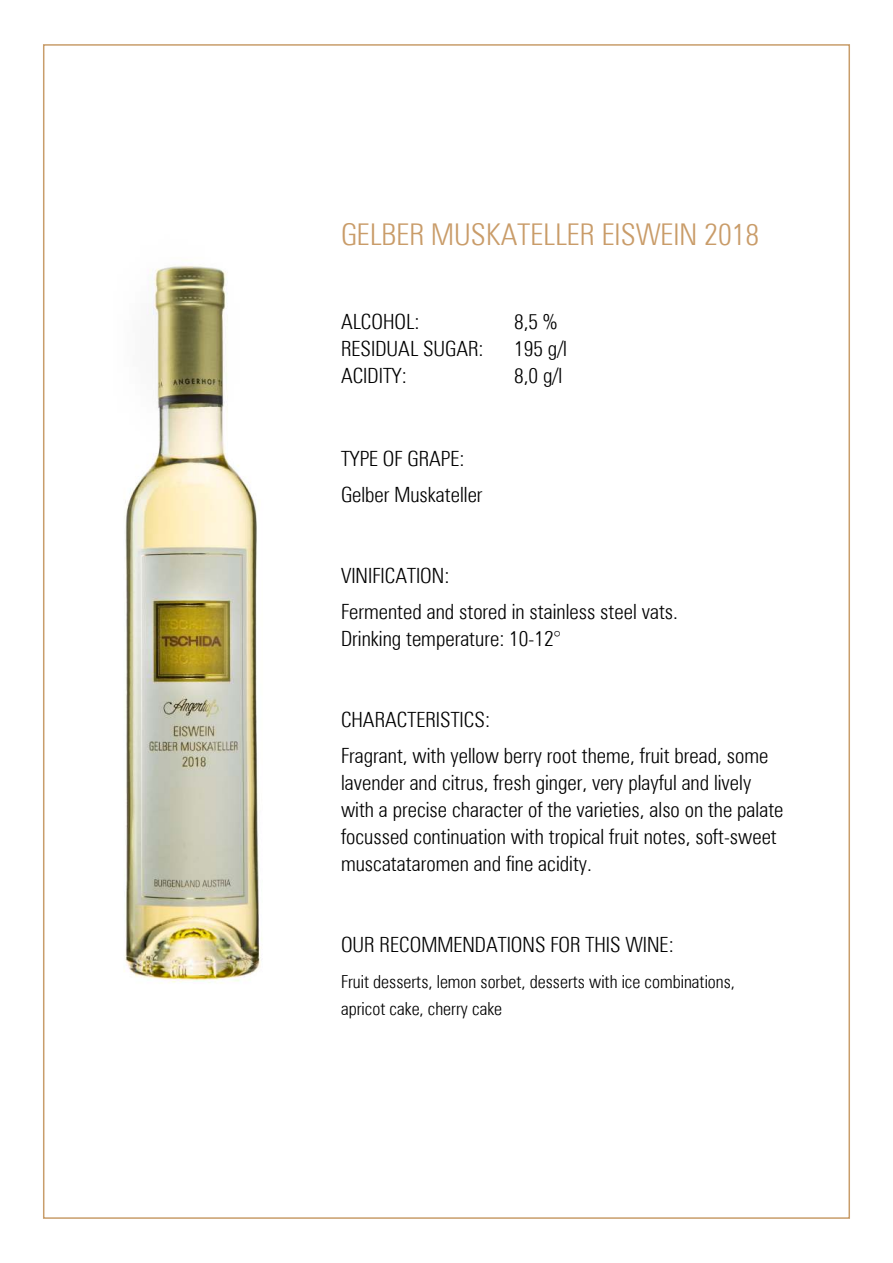
<style>
.page{position:relative;width:893px;height:1263px;background:#fff}
.page>*{position:absolute;margin:0;border:0;box-sizing:border-box;transform-origin:0 0}
.t1{font:300 condensed 30px "Zurich BT";color:#c99c69}
.t2{font:300 condensed 21px/27px "Zurich BT";color:#000}
.t3{font:300 condensed 18px/27px "Zurich BT";color:#000}
</style>
<div class="page">
<img style="left:124px;top:265px;width:138px;height:719px">
<h1 class="t1" style="left:341px;top:216px;width:420px">GELBER MUSKATELLER EISWEIN 2018</h1>
<p class="t2" style="left:341px;top:307px;width:144px">ALCOHOL:<br>RESIDUAL SUGAR:<br>ACIDITY:</p>
<p class="t2" style="left:514px;top:307px;width:54px">8,5 %<br>195 g/l<br>8,0 g/l</p>
<p class="t2" style="left:341px;top:440px;width:143px;line-height:36px">TYPE OF GRAPE:<br>Gelber Muskateller</p>
<p class="t2" style="left:341px;top:557px;width:339px;line-height:36px">VINIFICATION:<br>Fermented and stored in stainless steel vats.</p>
<p class="t2" style="left:341px;top:625px;width:221px">Drinking temperature: 10-12°</p>
<p class="t2" style="left:341px;top:701px;width:429px;line-height:36px">CHARACTERISTICS:<br>Fragrant, with yellow berry root theme, fruit bread, some</p>
<p class="t2" style="left:341px;top:768px;width:444px">lavender and citrus, fresh ginger, very playful and lively with a precise character of the varieties, also on the palate focussed continuation with tropical fruit notes, soft-sweet muscatataromen and fine acidity.</p>
<p class="t2" style="left:341px;top:930px;width:334px">OUR RECOMMENDATIONS FOR THIS WINE:</p>
<p class="t3" style="left:341px;top:967px;width:395px">Fruit desserts, lemon sorbet, desserts with ice combinations, apricot cake, cherry cake</p>
</div>
